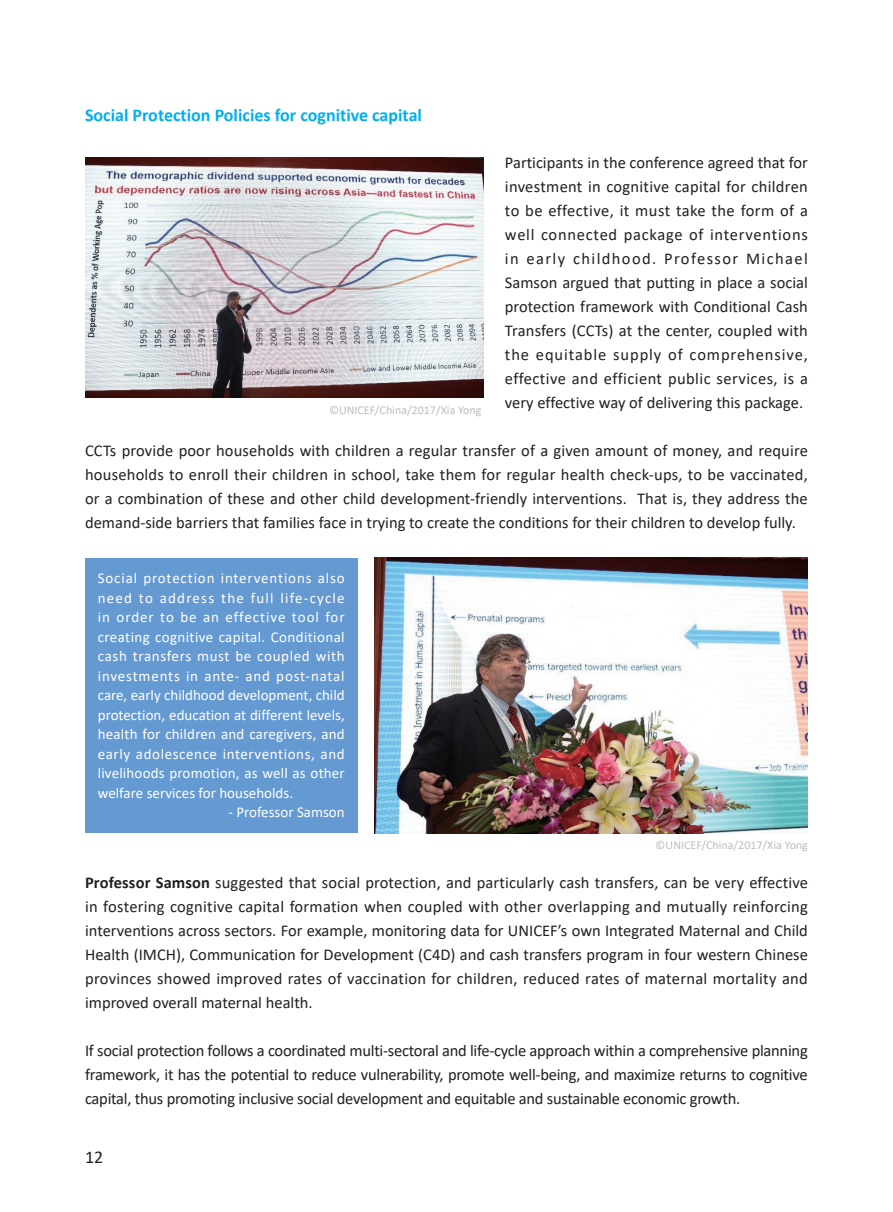
<style>
.page{position:relative;width:893px;height:1212px;background:#fff}
.page>*{position:absolute;margin:0;border:0;box-sizing:border-box;transform-origin:0 0}
.t1{font:700 18px "Calibri";color:#00aeef}
.t2{font:18px "Calibri";color:#231f20}
.t3{font:16.5px/24px "Calibri";color:#231f20;text-align:justify}
.t4{font:15px/19.5px "Calibri";color:#fff;text-align:justify}
.t5{font:12px "Calibri";color:#bcbdc0}
.s1{font-weight:700}
</style>
<div class="page">
<img style="left:374px;top:557px;width:434px;height:276px">
<div style="left:85px;top:558px;width:272px;height:275px;background:#6599d1"></div>
<img style="left:85px;top:157px;width:399px;height:240px">
<p class="t1" style="left:85px;top:102px;width:338px">Social Protection Policies for cognitive capital</p>
<p class="t3" style="left:505px;top:150px;width:304px">Participants in the conference agreed that for investment in cognitive capital for children to be effective, it must take the form of a well connected package of interventions in early childhood. Professor Michael Samson argued that putting in place a social protection framework with Conditional Cash Transfers (CCTs) at the center, coupled with the equitable supply of comprehensive, effective and efficient public services, is a very effective way of delivering this package.</p>
<p class="t3" style="left:85px;top:438px;width:724px">CCTs provide poor households with children a regular transfer of a given amount of money, and require households to enroll their children in school, take them for regular health check-ups, to be vaccinated, or a combination of these and other child development-friendly interventions. That is, they address the demand-side barriers that families face in trying to create the conditions for their children to develop fully.</p>
<p class="t5" style="left:329px;top:401px;width:154px">©UNICEF/China/2017/Xia Yong</p>
<p class="t4" style="left:98px;top:568px;width:248px">Social protection interventions also need to address the full life-cycle in order to be an effective tool for creating cognitive capital. Conditional cash transfers must be coupled with investments in ante- and post-natal care, early childhood development, child protection, education at different levels, health for children and caregivers, and early adolescence interventions, and livelihoods promotion, as well as other welfare services for households.</p>
<p class="t4" style="left:228px;top:802px;width:118px">- Professor Samson</p>
<p class="t5" style="left:656px;top:836px;width:154px">©UNICEF/China/2017/Xia Yong</p>
<p class="t3" style="left:85px;top:870px;width:724px"><span class="s1">Professor Samson</span> suggested that social protection, and particularly cash transfers, can be very effective in fostering cognitive capital formation when coupled with other overlapping and mutually reinforcing interventions across sectors. For example, monitoring data for UNICEF’s own Integrated Maternal and Child Health (IMCH), Communication for Development (C4D) and cash transfers program in four western Chinese provinces showed improved rates of vaccination for children, reduced rates of maternal mortality and improved overall maternal health.</p>
<p class="t3" style="left:85px;top:1038px;width:724px">If social protection follows a coordinated multi-sectoral and life-cycle approach within a comprehensive planning framework, it has the potential to reduce vulnerability, promote well-being, and maximize returns to cognitive capital, thus promoting inclusive social development and equitable and sustainable economic growth.</p>
<p class="t2" style="left:85px;top:1144px;width:20px">12</p>
</div>
